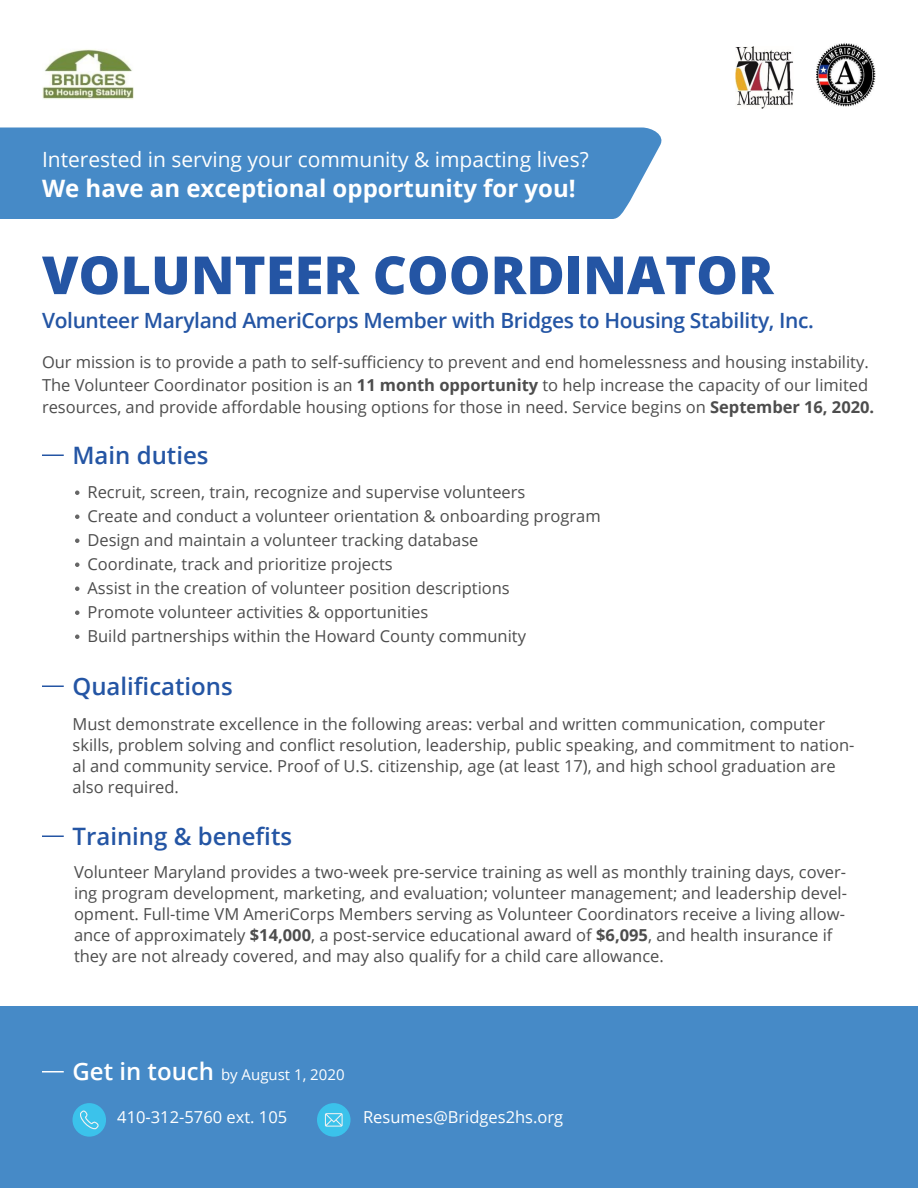
<style>
.page{position:relative;width:918px;height:1188px;background:#fff}
.page>*{position:absolute;margin:0;border:0;box-sizing:border-box;transform-origin:0 0}
.t1{font:800 52.65px "Open Sans";color:#2455a4}
.t2{font:600 24px "Open Sans";color:#2455a4}
.t3{font:700 24px "Open Sans";color:#fff}
.t4{font:600 21px "Open Sans";letter-spacing:-.015em;color:#2455a4}
.t5{font:21px "Open Sans";color:#fff}
.t6{font:16.5px/21px "Open Sans";color:#4d4d4d}
.t7{font:16.5px "Open Sans";color:#fff}
.t8{font:15px "Open Sans";color:#fff}
.s1{font-weight:700}
.s2{font-weight:600;font-size:24px}
</style>
<div class="page">
<div style="left:0;top:1006px;width:918px;height:182px;background:#468ac7"></div>
<div style="left:42px;top:128px;width:620px;height:91px;background:#468ac7"></div>
<img style="left:42px;top:49px;width:92px;height:50px">
<img style="left:735px;top:46px;width:59px;height:62px">
<img style="left:816px;top:42px;width:60px;height:65px">
<hr style="left:42px;top:454px;width:22px;height:2px;background:#2455a4">
<svg style="left:42px;top:686px;width:22px;height:1px"></svg>
<svg style="left:42px;top:836px;width:22px;height:1px"></svg>
<svg style="left:42px;top:1071px;width:22px;height:1px"></svg>
<div style="left:72px;top:1103px;width:34px;height:34px;background:#3bc2eb;border-radius:50%"></div>
<svg style="left:80px;top:1110px;width:19px;height:20px"></svg>
<div style="left:317px;top:1103px;width:34px;height:34px;background:#3bc2eb;border-radius:50%"></div>
<svg style="left:325px;top:1113px;width:18px;height:14px"></svg>
<svg style="left:75px;top:490px;width:5px;height:5px"></svg>
<svg style="left:75px;top:514px;width:5px;height:5px"></svg>
<svg style="left:75px;top:538px;width:5px;height:5px"></svg>
<svg style="left:75px;top:562px;width:5px;height:5px"></svg>
<svg style="left:75px;top:586px;width:5px;height:5px"></svg>
<svg style="left:75px;top:610px;width:5px;height:5px"></svg>
<svg style="left:75px;top:634px;width:5px;height:5px"></svg>
<div style="left:0;top:127px;width:42px;height:92px;background:#468ac7"></div>
<p class="t5" style="left:42px;top:145px;width:548px">Interested in serving your community &amp; impacting lives?</p>
<h2 class="t3" style="left:42px;top:171px;width:535px">We have an exceptional opportunity for you!</h2>
<h1 class="t1" style="left:42px;top:235px;width:733px">VOLUNTEER COORDINATOR</h1>
<p class="t4" style="left:42px;top:305px;width:774px">Volunteer Maryland AmeriCorps Member with Bridges to Housing Stability, Inc.</p>
<p class="t6" style="left:42px;top:350px;width:834px;line-height:22.5px">Our mission is to provide a path to self-sufficiency to prevent and end homelessness and housing instability.<br>The Volunteer Coordinator position is an <span class="s1">11 month opportunity</span> to help increase the capacity of our limited resources, and provide affordable housing options for those in need. Service begins on <span class="s1">September 16, 2020.</span></p>
<h2 class="t2" style="left:73px;top:438px;width:138px">Main duties</h2>
<p class="t6" style="left:88px;top:479px;width:515px;line-height:24px">Recruit, screen, train, recognize and supervise volunteers<br>Create and conduct a volunteer orientation &amp; onboarding program Design and maintain a volunteer tracking database<br>Coordinate, track and prioritize projects<br>Assist in the creation of volunteer position descriptions<br>Promote volunteer activities &amp; opportunities<br>Build partnerships within the Howard County community</p>
<h2 class="t2" style="left:73px;top:669px;width:162px">Qualifications</h2>
<p class="t6" style="left:73px;top:713px;width:784px">Must demonstrate excellence in the following areas: verbal and written communication, computer skills, problem solving and conflict resolution, leadership, public speaking, and commitment to nation&shy;al and community service. Proof of U.S. citizenship, age (at least 17), and high school graduation are also required.</p>
<h2 class="t2" style="left:73px;top:819px;width:221px">Training &amp; benefits</h2>
<p class="t6" style="left:74px;top:861px;width:775px">Volunteer Maryland provides a two-week pre-service training as well as monthly training days, cover&shy;ing program development, marketing, and evaluation; volunteer management; and leadership devel&shy;opment. Full-time VM AmeriCorps Members serving as Volunteer Coordinators receive a living allow&shy;ance of approximately <span class="s1">$14,000</span>, a post-service educational award of <span class="s1">$6,095</span>, and health insurance if they are not already covered, and may also qualify for a child care allowance.</p>
<p class="t8" style="left:73px;top:1064px;width:274px"><span class="s2">Get in touch</span> by August 1, 2020</p>
<p class="t7" style="left:117px;top:1106px;width:172px">410-312-5760 ext. 105</p>
<p class="t7" style="left:363px;top:1106px;width:202px">Resumes@Bridges2hs.org</p>
</div>
